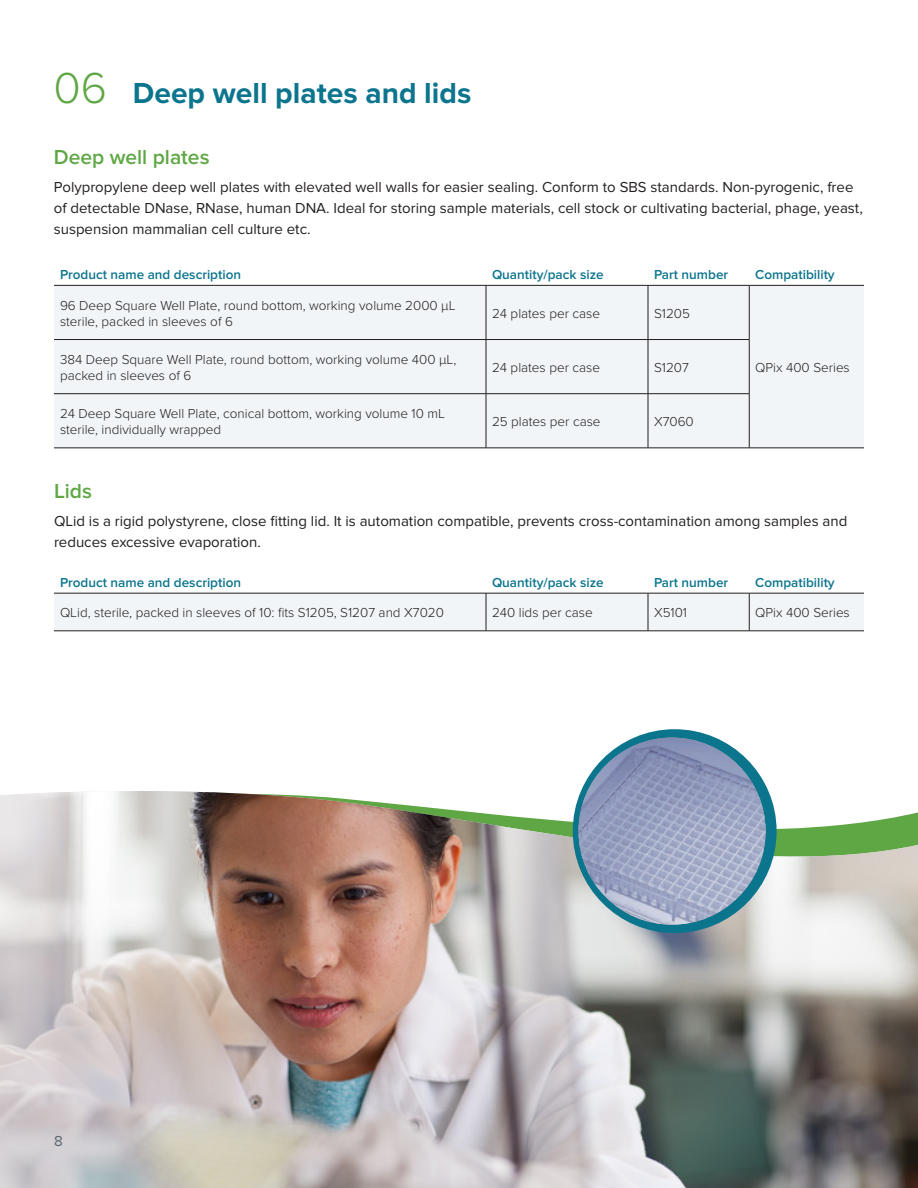
<style>
.page{position:relative;width:918px;height:1188px;background:#fff}
.page>*{position:absolute;margin:0;border:0;box-sizing:border-box;transform-origin:0 0}
.Page_Title{font:700 30px "Proxima Nova";color:#0c758e}
.Sub-Title{font:600 21px "Proxima Nova";color:#5fa744}
.body_copy_large{font:15px/21px "Proxima Nova";color:#231f20}
.body_copy_large-2{font:15px "Proxima Nova";color:#596670}
.Chart_-_left_item{font:300 13.5px/16.5px "Proxima Nova";color:#231f20}
.Chart_-_Blue_Headings{font:600 13.5px "Proxima Nova";color:#0c758e}
.s1{font-weight:300;font-size:45px;color:#5fa744}
</style>
<div class="page">
<div style="left:54px;top:286px;width:810px;height:162px;background:#f1f5f7"></div>
<hr style="left:54px;top:285px;width:432px;height:1px;background:#231f20">
<hr style="left:486px;top:285px;width:162px;height:1px;background:#231f20">
<hr style="left:486px;top:286px;width:1px;height:53px;background:#231f20">
<hr style="left:648px;top:285px;width:101px;height:1px;background:#231f20">
<hr style="left:648px;top:286px;width:1px;height:53px;background:#231f20">
<hr style="left:749px;top:285px;width:115px;height:1px;background:#231f20">
<hr style="left:749px;top:286px;width:1px;height:53px;background:#231f20">
<hr style="left:54px;top:339px;width:432px;height:1px;background:#231f20">
<hr style="left:486px;top:339px;width:162px;height:1px;background:#231f20">
<hr style="left:486px;top:340px;width:1px;height:54px;background:#231f20">
<hr style="left:648px;top:339px;width:101px;height:1px;background:#231f20">
<hr style="left:648px;top:340px;width:1px;height:54px;background:#231f20">
<hr style="left:749px;top:340px;width:1px;height:54px;background:#231f20">
<hr style="left:54px;top:393px;width:432px;height:1px;background:#231f20">
<hr style="left:486px;top:393px;width:162px;height:1px;background:#231f20">
<hr style="left:486px;top:394px;width:1px;height:54px;background:#231f20">
<hr style="left:648px;top:393px;width:101px;height:1px;background:#231f20">
<hr style="left:648px;top:394px;width:1px;height:54px;background:#231f20">
<hr style="left:749px;top:394px;width:1px;height:54px;background:#231f20">
<hr style="left:54px;top:448px;width:432px;height:1px;background:#231f20">
<hr style="left:486px;top:448px;width:162px;height:1px;background:#231f20">
<hr style="left:648px;top:448px;width:101px;height:1px;background:#231f20">
<hr style="left:749px;top:448px;width:115px;height:1px;background:#231f20">
<div style="left:54px;top:594px;width:810px;height:37px;background:#f1f5f7"></div>
<hr style="left:54px;top:593px;width:432px;height:1px;background:#231f20">
<hr style="left:486px;top:593px;width:162px;height:1px;background:#231f20">
<hr style="left:486px;top:593px;width:1px;height:38px;background:#231f20">
<hr style="left:648px;top:593px;width:101px;height:1px;background:#231f20">
<hr style="left:648px;top:593px;width:1px;height:38px;background:#231f20">
<hr style="left:749px;top:593px;width:115px;height:1px;background:#231f20">
<hr style="left:749px;top:593px;width:1px;height:38px;background:#231f20">
<hr style="left:54px;top:631px;width:432px;height:1px;background:#231f20">
<hr style="left:486px;top:631px;width:162px;height:1px;background:#231f20">
<hr style="left:648px;top:631px;width:101px;height:1px;background:#231f20">
<hr style="left:749px;top:631px;width:115px;height:1px;background:#231f20">
<img style="left:0;top:791px;width:918px;height:397px">
<div style="left:573px;top:729px;width:204px;height:204px;background:#0c758e;border-radius:50%"></div>
<img style="left:579px;top:738px;width:187px;height:187px;border-radius:94px">
<p class="Page_Title" style="left:53px;top:76px;width:419px"><span class="s1">06</span> Deep well plates and lids</p>
<p class="Sub-Title" style="left:54px;top:145px;width:157px">Deep well plates</p>
<p class="body_copy_large" style="left:54px;top:176px;width:810px">Polypropylene deep well plates with elevated well walls for easier sealing. Conform to SBS standards. Non-pyrogenic, free of detectable DNase, RNase, human DNA. Ideal for storing sample materials, cell stock or cultivating bacterial, phage, yeast, suspension mammalian cell culture etc.</p>
<p class="Chart_-_Blue_Headings" style="left:60px;top:267px;width:183px">Product name and description</p>
<p class="Chart_-_Blue_Headings" style="left:492px;top:267px;width:113px">Quantity/pack size</p>
<p class="Chart_-_Blue_Headings" style="left:654px;top:267px;width:76px">Part number</p>
<p class="Chart_-_Blue_Headings" style="left:755px;top:267px;width:81px">Compatibility</p>
<p class="Chart_-_left_item" style="left:60px;top:296px;width:397px">96 Deep Square Well Plate, round bottom, working volume 2000 µL sterile, packed in sleeves of 6</p>
<p class="Chart_-_left_item" style="left:492px;top:304px;width:110px">24 plates per case</p>
<p class="Chart_-_left_item" style="left:654px;top:304px;width:37px">S1205</p>
<p class="Chart_-_left_item" style="left:755px;top:358px;width:96px">QPix 400 Series</p>
<p class="Chart_-_left_item" style="left:60px;top:350px;width:398px">384 Deep Square Well Plate, round bottom, working volume 400 µL, packed in sleeves of 6</p>
<p class="Chart_-_left_item" style="left:492px;top:358px;width:110px">24 plates per case</p>
<p class="Chart_-_left_item" style="left:654px;top:358px;width:36px">S1207</p>
<p class="Chart_-_left_item" style="left:60px;top:404px;width:386px">24 Deep Square Well Plate, conical bottom, working volume 10 mL sterile, individually wrapped</p>
<p class="Chart_-_left_item" style="left:492px;top:413px;width:110px">25 plates per case</p>
<p class="Chart_-_left_item" style="left:654px;top:413px;width:41px">X7060</p>
<p class="Sub-Title" style="left:54px;top:479px;width:40px">Lids</p>
<p class="body_copy_large" style="left:54px;top:511px;width:795px">QLid is a rigid polystyrene, close fitting lid. It is automation compatible, prevents cross-contamination among samples and reduces excessive evaporation.</p>
<p class="Chart_-_Blue_Headings" style="left:60px;top:575px;width:183px">Product name and description</p>
<p class="Chart_-_Blue_Headings" style="left:492px;top:575px;width:113px">Quantity/pack size</p>
<p class="Chart_-_Blue_Headings" style="left:654px;top:575px;width:76px">Part number</p>
<p class="Chart_-_Blue_Headings" style="left:755px;top:575px;width:81px">Compatibility</p>
<p class="Chart_-_left_item" style="left:60px;top:604px;width:385px">QLid, sterile, packed in sleeves of 10: fits S1205, S1207 and X7020</p>
<p class="Chart_-_left_item" style="left:492px;top:604px;width:102px">240 lids per case</p>
<p class="Chart_-_left_item" style="left:654px;top:604px;width:35px">X5101</p>
<p class="Chart_-_left_item" style="left:755px;top:604px;width:96px">QPix 400 Series</p>
<p class="body_copy_large-2" style="left:54px;top:1132px;width:10px">8</p>
</div>
